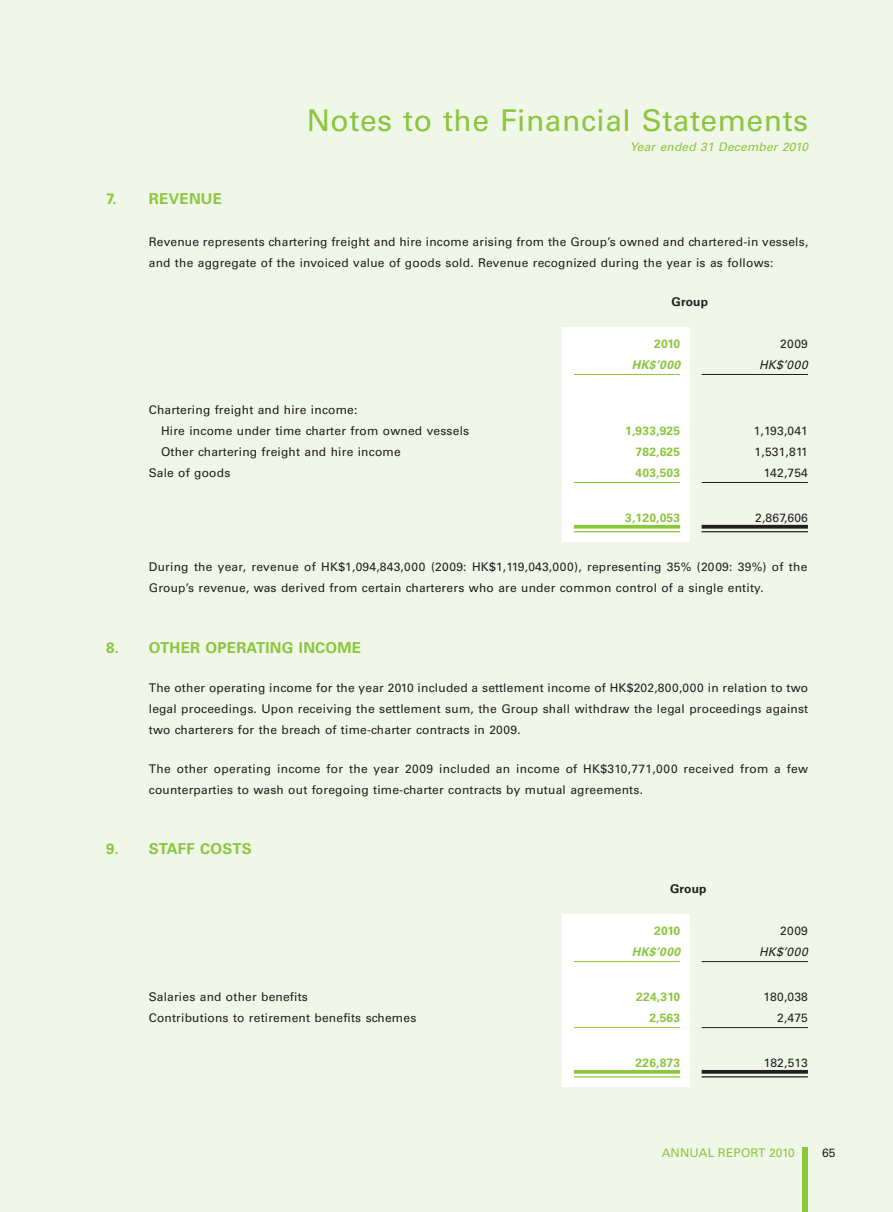
<style>
.page{position:relative;width:893px;height:1212px;background:#f1f7e8}
.page>*{position:absolute;margin:0;border:0;box-sizing:border-box;transform-origin:0 0}
.t1{font:30px "Univers LT Std";letter-spacing:.015em;color:#8bc63e}
.t2{font:700 15px "Univers LT Std";letter-spacing:.015em;color:#8bc63e}
.t3{font:12px/21px "Univers LT Std";letter-spacing:.015em;color:#231f20}
.t4{font:700 12px "Univers LT Std";letter-spacing:.015em;color:#8bc63e}
.t5{font:italic 12px "Univers LT Std";letter-spacing:.015em;color:#8bc63e}
.t6{font:12px "Univers LT Std";letter-spacing:.01em;color:#8bc63e}
.t7{font:italic 700 12px "Univers LT Std";letter-spacing:.035em;color:#8bc63e}
.t8{font:italic 12px "Univers LT Std";letter-spacing:.055em;color:#231f20}
.t9{font:700 12px "Univers LT Std";letter-spacing:.015em;color:#231f20}
</style>
<div class="page">
<div style="left:802px;top:1147px;width:6px;height:65px;background:#8bc63e"></div>
<div style="left:562px;top:327px;width:128px;height:214px;background:#fff"></div>
<hr style="left:574px;top:374px;width:106px;height:1px;background:#8bc63e">
<hr style="left:702px;top:374px;width:106px;height:1px;background:#231f20">
<hr style="left:574px;top:482px;width:106px;height:1px;background:#8bc63e">
<hr style="left:702px;top:482px;width:106px;height:1px;background:#231f20">
<svg style="left:574px;top:525px;width:106px;height:4px"></svg>
<hr style="left:574px;top:531px;width:106px;height:1px;background:#8bc63e">
<svg style="left:702px;top:525px;width:106px;height:4px"></svg>
<hr style="left:702px;top:531px;width:106px;height:1px;background:#231f20">
<div style="left:562px;top:914px;width:128px;height:172px;background:#fff"></div>
<hr style="left:574px;top:961px;width:106px;height:1px;background:#8bc63e">
<hr style="left:702px;top:961px;width:106px;height:1px;background:#231f20">
<hr style="left:574px;top:1027px;width:106px;height:1px;background:#8bc63e">
<hr style="left:702px;top:1027px;width:106px;height:1px;background:#231f20">
<svg style="left:574px;top:1070px;width:106px;height:4px"></svg>
<hr style="left:574px;top:1076px;width:106px;height:1px;background:#8bc63e">
<svg style="left:702px;top:1070px;width:106px;height:4px"></svg>
<hr style="left:702px;top:1076px;width:106px;height:1px;background:#231f20">
<p class="t1" style="left:307px;top:103px;width:503px">Notes to the Financial Statements</p>
<p class="t5" style="left:630px;top:139px;width:180px">Year ended 31 December 2010</p>
<p class="t2" style="left:106px;top:190px;width:117px">7. REVENUE</p>
<p class="t3" style="left:149px;top:231px;width:661px">Revenue represents chartering freight and hire income arising from the Group’s owned and chartered-in vessels, and the aggregate of the invoiced value of goods sold. Revenue recognized during the year is as follows:</p>
<p class="t9" style="left:672px;top:295px;width:38px">Group</p>
<p class="t4" style="left:654px;top:337px;width:27px">2010</p>
<p class="t3" style="left:780px;top:333px;width:29px">2009</p>
<p class="t7" style="left:632px;top:358px;width:50px">HK$’000</p>
<p class="t8" style="left:759px;top:357px;width:50px">HK$’000</p>
<p class="t3" style="left:161px;top:399px;width:310px;text-indent:-12px">Chartering freight and hire income:<br>Hire income under time charter from owned vessels</p>
<p class="t4" style="left:625px;top:424px;width:57px">1,933,925</p>
<p class="t3" style="left:754px;top:420px;width:56px">1,193,041</p>
<p class="t3" style="left:161px;top:441px;width:241px">Other chartering freight and hire income</p>
<p class="t4" style="left:636px;top:445px;width:46px">782,625</p>
<p class="t3" style="left:755px;top:441px;width:55px">1,531,811</p>
<p class="t3" style="left:149px;top:462px;width:83px">Sale of goods</p>
<p class="t4" style="left:636px;top:466px;width:46px">403,503</p>
<p class="t3" style="left:764px;top:462px;width:46px">142,754</p>
<p class="t4" style="left:625px;top:511px;width:57px">3,120,053</p>
<p class="t3" style="left:755px;top:507px;width:54px">2,867,606</p>
<p class="t3" style="left:149px;top:557px;width:660px">During the year, revenue of HK$1,094,843,000 (2009: HK$1,119,043,000), representing 35% (2009: 39%) of the<br>Group’s revenue, was derived from certain charterers who are under common control of a single entity.</p>
<p class="t2" style="left:106px;top:638px;width:256px">8. OTHER OPERATING INCOME</p>
<p class="t3" style="left:149px;top:677px;width:661px;text-align:justify">The other operating income for the year 2010 included a settlement income of HK$202,800,000 in relation to two legal proceedings. Upon receiving the settlement sum, the Group shall withdraw the legal proceedings against two charterers for the breach of time-charter contracts in 2009.</p>
<p class="t3" style="left:149px;top:758px;width:661px">The other operating income for the year 2009 included an income of HK$310,771,000 received from a few counterparties to wash out foregoing time-charter contracts by mutual agreements.</p>
<p class="t2" style="left:106px;top:840px;width:147px">9. STAFF COSTS</p>
<p class="t9" style="left:670px;top:882px;width:38px">Group</p>
<p class="t4" style="left:654px;top:924px;width:27px">2010</p>
<p class="t3" style="left:780px;top:920px;width:29px">2009</p>
<p class="t7" style="left:632px;top:945px;width:50px">HK$’000</p>
<p class="t8" style="left:759px;top:944px;width:50px">HK$’000</p>
<p class="t3" style="left:149px;top:986px;width:161px">Salaries and other benefits</p>
<p class="t4" style="left:636px;top:990px;width:45px">224,310</p>
<p class="t3" style="left:763px;top:986px;width:46px">180,038</p>
<p class="t3" style="left:149px;top:1007px;width:269px">Contributions to retirement benefits schemes</p>
<p class="t4" style="left:649px;top:1011px;width:32px">2,563</p>
<p class="t3" style="left:777px;top:1007px;width:32px">2,475</p>
<p class="t4" style="left:636px;top:1056px;width:46px">226,873</p>
<p class="t3" style="left:764px;top:1052px;width:46px">182,513</p>
<p class="t6" style="left:662px;top:1145px;width:135px">ANNUAL REPORT 2010</p>
<p class="t3" style="left:822px;top:1142px;width:15px">65</p>
</div>
